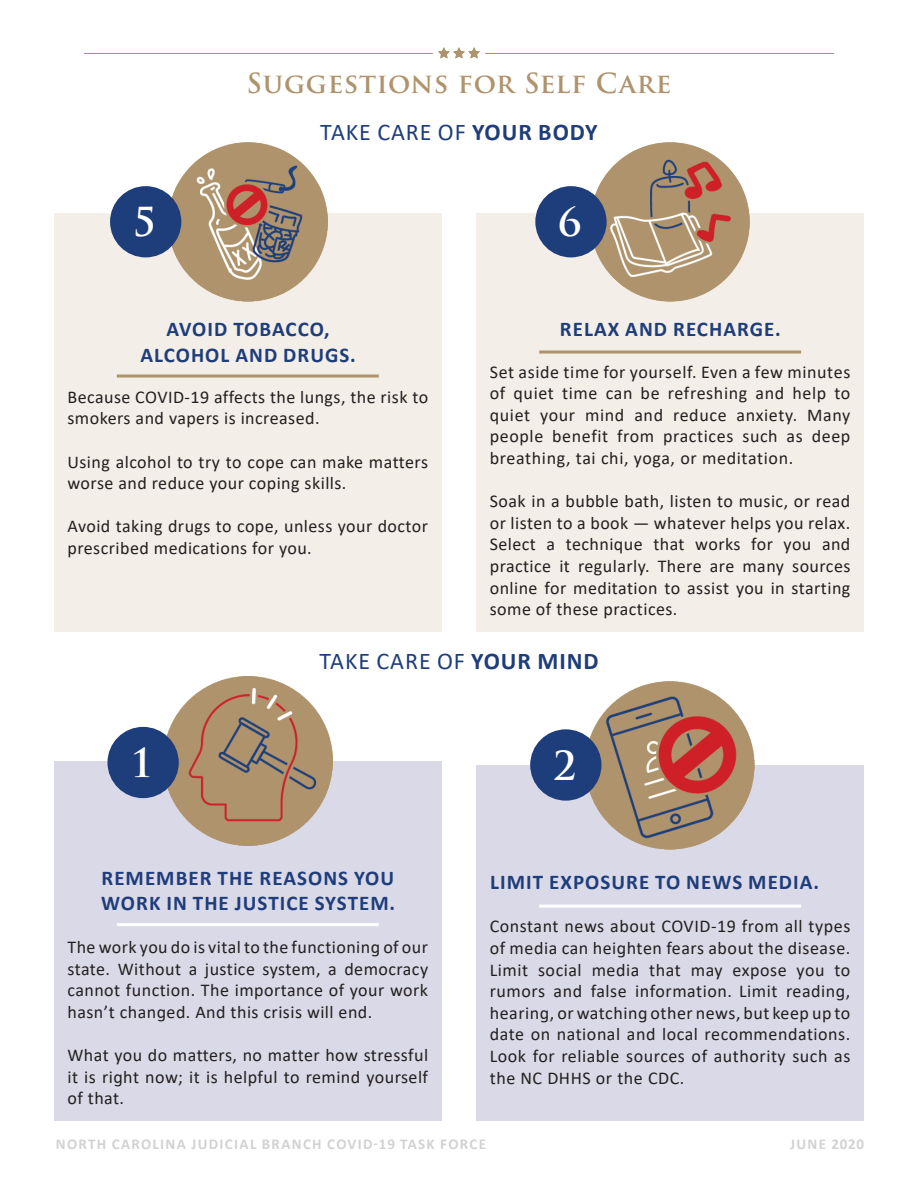
<style>
.page{position:relative;width:918px;height:1188px;background:#fff}
.page>*{position:absolute;margin:0;border:0;box-sizing:border-box;transform-origin:0 0}
.t1{font:700 39px "Trajan Pro";color:#fff}
.t2{font:700 27px "Trajan Pro";letter-spacing:.025em;color:#ae936c}
.t3{font:24px "Calibri";letter-spacing:.04em;color:#1e3d7b}
.t4{font:700 21px/25.2px "Calibri";letter-spacing:.05em;color:#1e3d7b}
.t5{font:18px/21.6px "Calibri";letter-spacing:.025em;color:#231f20;text-align:justify}
.t6{font:700 15px "Calibri";letter-spacing:.09em;color:#d1d2d4}
.t7{font:700 15px "Calibri";letter-spacing:.07em;color:#d1d2d4}
.s1{font-weight:700}
</style>
<div class="page">
<hr style="left:485px;top:53px;width:349px;height:1px;background:#ae936c">
<hr style="left:84px;top:53px;width:349px;height:1px;background:#ae936c">
<svg style="left:438px;top:47px;width:42px;height:11px"></svg>
<div style="left:476px;top:765px;width:388px;height:356px;background:#d9d9e7"></div>
<img style="left:586px;top:682px;width:168px;height:168px">
<div style="left:530px;top:729px;width:71px;height:72px;background:#1e3d7b;border-radius:50%"></div>
<hr style="left:539px;top:905px;width:262px;height:3px;background:#fff">
<div style="left:54px;top:761px;width:388px;height:360px;background:#d9d9e7"></div>
<img style="left:164px;top:677px;width:168px;height:168px">
<div style="left:107px;top:727px;width:72px;height:71px;background:#1e3d7b;border-radius:50%"></div>
<hr style="left:117px;top:923px;width:262px;height:3px;background:#fff">
<div style="left:476px;top:213px;width:388px;height:419px;background:#f3eee7"></div>
<div style="left:54px;top:213px;width:388px;height:419px;background:#f3eee7"></div>
<img style="left:592px;top:142px;width:158px;height:159px">
<img style="left:168px;top:142px;width:159px;height:160px">
<div style="left:535px;top:186px;width:72px;height:71px;background:#1e3d7b;border-radius:50%"></div>
<div style="left:110px;top:186px;width:71px;height:71px;background:#1e3d7b;border-radius:50%"></div>
<hr style="left:539px;top:351px;width:262px;height:3px;background:#ae936c">
<hr style="left:117px;top:375px;width:262px;height:3px;background:#ae936c">
<h2 class="t2" style="left:246px;top:66px;width:427px">SUGGESTIONS FOR SELF CARE</h2>
<h3 class="t3" style="left:320px;top:115px;width:279px">TAKE CARE OF <span class="s1">YOUR BODY</span></h3>
<h1 class="t1" style="left:133px;top:198px;width:25px">5</h1>
<h1 class="t1" style="left:558px;top:198px;width:25px">6</h1>
<p class="t4" style="left:140px;top:317px;width:217px;text-align:center">AVOID TOBACCO,<br>ALCOHOL AND DRUGS.</p>
<p class="t5" style="left:68px;top:386px;width:362px">Because COVID-19 affects the lungs, the risk to smokers and vapers is increased.</p>
<p class="t5" style="left:68px;top:450px;width:362px">Using alcohol to try to cope can make matters worse and reduce your coping skills.</p>
<p class="t5" style="left:68px;top:515px;width:362px">Avoid taking drugs to cope, unless your doctor prescribed medications for you.</p>
<p class="t4" style="left:560px;top:317px;width:222px">RELAX AND RECHARGE.</p>
<p class="t5" style="left:490px;top:360px;width:362px">Set aside time for yourself. Even a few minutes of quiet time can be refreshing and help to quiet your mind and reduce anxiety. Many people benefit from practices such as deep breathing, tai chi, yoga, or meditation.</p>
<p class="t5" style="left:490px;top:490px;width:362px">Soak in a bubble bath, listen to music, or read or listen to a book — whatever helps you relax.<br>Select a technique that works for you and practice it regularly. There are many sources online for meditation to assist you in starting some of these practices.</p>
<h1 class="t1" style="left:130px;top:739px;width:25px">1</h1>
<h3 class="t3" style="left:319px;top:644px;width:281px">TAKE CARE OF <span class="s1">YOUR MIND</span></h3>
<h1 class="t1" style="left:553px;top:741px;width:25px">2</h1>
<p class="t4" style="left:101px;top:865px;width:295px">REMEMBER THE REASONS YOU<br>WORK IN THE JUSTICE SYSTEM.</p>
<p class="t5" style="left:68px;top:936px;width:362px">The work you do is vital to the functioning of our state. Without a justice system, a democracy cannot function. The importance of your work hasn’t changed. And this crisis will end.</p>
<p class="t5" style="left:68px;top:1044px;width:362px">What you do matters, no matter how stressful it is right now; it is helpful to remind yourself of that.</p>
<p class="t4" style="left:490px;top:869px;width:330px">LIMIT EXPOSURE TO NEWS MEDIA.</p>
<p class="t5" style="left:490px;top:915px;width:362px">Constant news about COVID-19 from all types of media can heighten fears about the disease.<br>Limit social media that may expose you to rumors and false information. Limit reading, hearing, or watching other news, but keep up to date on national and local recommendations.<br>Look for reliable sources of authority such as the NC DHHS or the CDC.</p>
<p class="t6" style="left:56px;top:1133px;width:432px">NORTH CAROLINA JUDICIAL BRANCH COVID-19 TASK FORCE</p>
<p class="t7" style="left:790px;top:1133px;width:75px">JUNE 2020</p>
</div>
